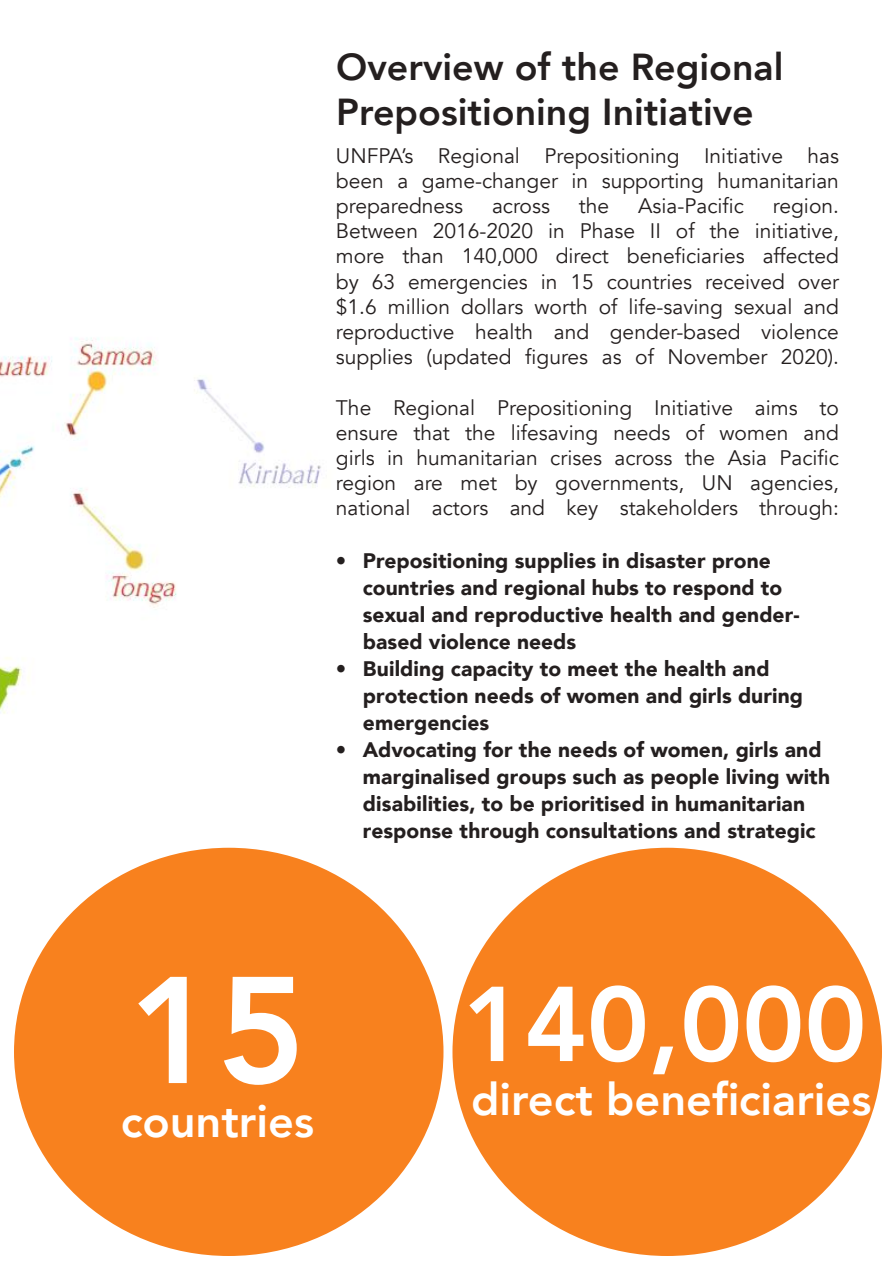
<style>
.page{position:relative;width:893px;height:1263px;background:#fff}
.page>*{position:absolute;margin:0;border:0;box-sizing:border-box;transform-origin:0 0}
.t1{font:800 150px "Avenir";color:#fff}
.t2{font:800 105px "Avenir";color:#fff}
.t3{font:800 45px "Avenir";color:#fff}
.t4{font:800 37.5px/45px "Avenir";color:#241f1f}
.t5{font:21px/25.2px "Avenir";color:#241f1f;text-align:justify}
.t6{font:900 21px/27px "Avenir";letter-spacing:.005em;color:#241f1f}
</style>
<div class="page">
<img style="left:0;top:337px;width:617px;height:546px">
<div style="left:14px;top:848px;width:429px;height:408px;background:#f8811e;border-radius:50%"></div>
<div style="left:452px;top:848px;width:430px;height:408px;background:#f8811e;border-radius:50%"></div>
<h3 class="t4" style="left:336px;top:45px;width:449px">Overview of the Regional<br>Prepositioning Initiative</h3>
<p class="t5" style="left:336px;top:143px;width:505px">UNFPA’s Regional Prepositioning Initiative has been a game-changer in supporting humanitarian preparedness</p>
<p class="t5" style="left:492px;top:194px;width:59px">across</p>
<p class="t5" style="left:579px;top:194px;width:32px">the</p>
<p class="t5" style="left:638px;top:194px;width:107px">Asia-Pacific</p>
<p class="t5" style="left:336px;top:194px;width:505px;text-indent:437px">region.<br>Between 2016-2020 in Phase II of the initiative, more than 140,000 direct beneficiaries affected by 63 emergencies in 15 countries received over $1.6 million dollars worth of life-saving sexual and reproductive health and gender-based violence supplies (updated figures as of November 2020).</p>
<p class="t5" style="left:336px;top:395px;width:505px">The Regional Prepositioning Initiative aims to ensure that the lifesaving needs of women and girls in humanitarian crises across the Asia Pacific region are met by governments, UN agencies, national actors and key stakeholders through:</p>
<p class="t6" style="left:363px;top:546px;width:438px;text-indent:-27px">• Prepositioning supplies in disaster prone countries and regional hubs to respond to sexual and reproductive health and gender&shy;based violence needs</p>
<p class="t6" style="left:363px;top:654px;width:442px;text-indent:-27px">• Building capacity to meet the health and protection needs of women and girls during emergencies</p>
<p class="t6" style="left:363px;top:735px;width:469px;text-indent:-27px">• Advocating for the needs of women, girls and marginalised groups such as people living with disabilities, to be prioritised in humanitarian response through consultations and strategic</p>
<h1 class="t1" style="left:129px;top:914px;width:179px">15</h1>
<h3 class="t3" style="left:121px;top:1086px;width:195px">countries</h3>
<h2 class="t2" style="left:463px;top:943px;width:406px">140,000</h2>
<h3 class="t3" style="left:471px;top:1064px;width:402px">direct beneficiaries</h3>
</div>
